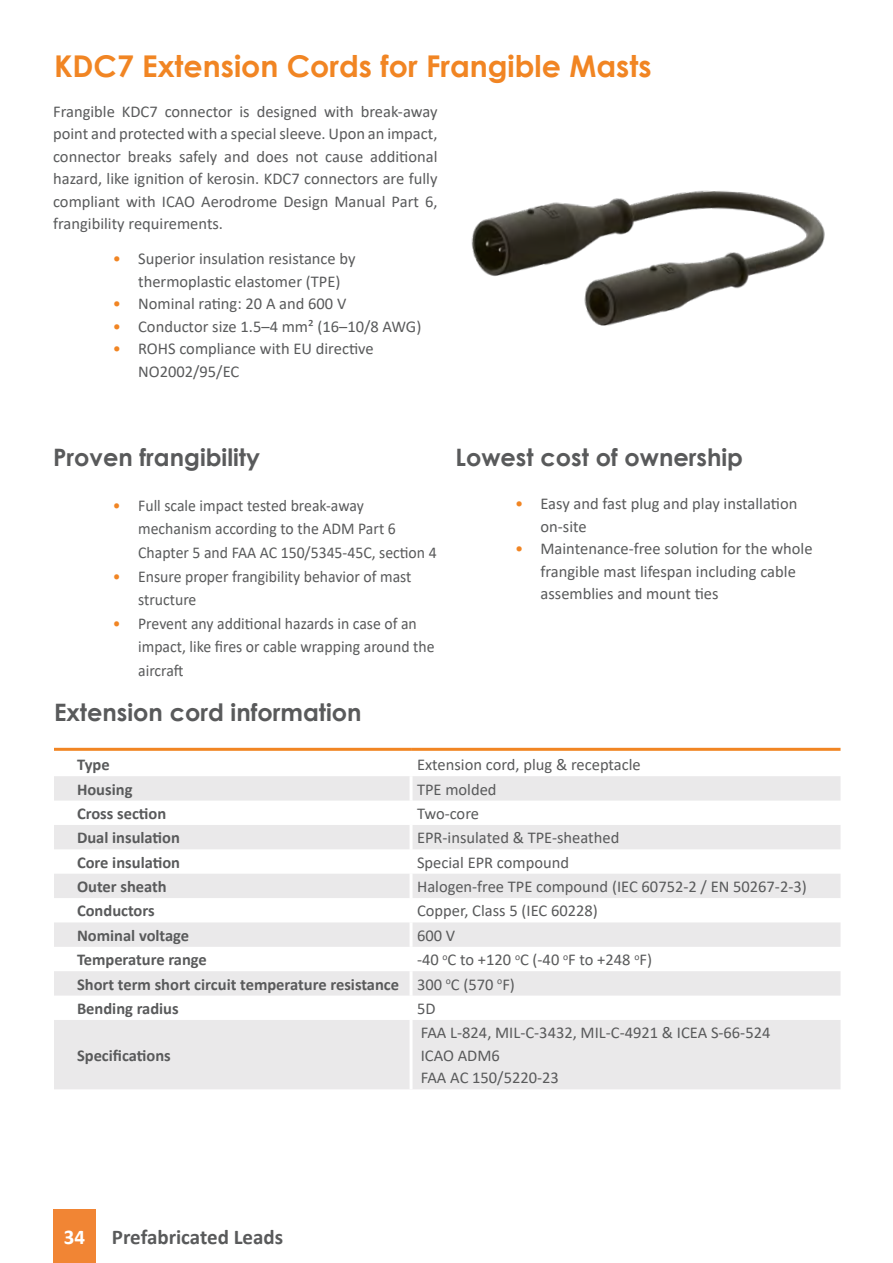
<style>
.page{position:relative;width:893px;height:1263px;background:#fff}
.page>*{position:absolute;margin:0;border:0;box-sizing:border-box;transform-origin:0 0}
.t1{font:700 30px "Century Gothic";color:#f18523}
.t2{font:700 24px "Century Gothic";color:#595a5b}
.t3{font:700 21px "Calibri";color:#595a5b}
.t4{font:700 21px "Calibri";color:#fff}
.t5{font:16.5px/22.5px "Calibri";color:#595a5b}
.t6{font:16.5px/23.7px "Calibri";color:#595a5b;scale:.95 1}
.t7{font:700 16.5px/24.3px "Calibri";color:#595a5b}
.s1{color:#f18523}
.s2{font-weight:400}
</style>
<div class="page">
<div style="left:53px;top:1209px;width:43px;height:54px;background:#f18534"></div>
<img style="left:471px;top:190px;width:354px;height:136px">
<svg style="left:54px;top:776px;width:786px;height:313px;fill:#eae9ea"></svg>
<hr style="left:410px;top:776px;width:3px;height:24px;background:#fff">
<hr style="left:410px;top:800px;width:3px;height:25px;background:#fff">
<hr style="left:410px;top:825px;width:3px;height:24px;background:#fff">
<hr style="left:410px;top:849px;width:3px;height:25px;background:#fff">
<hr style="left:410px;top:874px;width:3px;height:24px;background:#fff">
<hr style="left:410px;top:898px;width:3px;height:24px;background:#fff">
<hr style="left:410px;top:922px;width:3px;height:25px;background:#fff">
<hr style="left:410px;top:947px;width:3px;height:24px;background:#fff">
<hr style="left:410px;top:971px;width:3px;height:24px;background:#fff">
<hr style="left:410px;top:995px;width:3px;height:25px;background:#fff">
<hr style="left:410px;top:1020px;width:3px;height:69px;background:#fff">
<hr style="left:54px;top:748px;width:357px;height:3px;background:#f18523">
<hr style="left:411px;top:748px;width:429px;height:3px;background:#f18523">
<h1 class="t1" style="left:54px;top:43px;width:599px">KDC7 Extension Cords for Frangible Masts</h1>
<p class="t5" style="left:53px;top:99px;width:386px;text-align:justify">Frangible KDC7 connector is designed with break-away point and protected with a special sleeve. Upon an impact, connector breaks safely and does not cause additional hazard, like ignition of kerosin. KDC7 connectors are fully compliant with ICAO Aerodrome Design Manual Part 6, frangibility requirements.</p>
<p class="t5" style="left:138px;top:247px;width:219px;text-indent:-25px"><span class="s1">•</span> Superior insulation resistance by thermoplastic elastomer (TPE)</p>
<p class="t5" style="left:113px;top:292px;width:235px"><span class="s1">•</span> Nominal rating: 20 A and 600 V</p>
<p class="t5" style="left:113px;top:315px;width:310px"><span class="s1">•</span> Conductor size 1.5–4 mm² (16–10/8 AWG)</p>
<p class="t5" style="left:138px;top:337px;width:237px;text-indent:-25px"><span class="s1">•</span> ROHS compliance with EU directive<br>NO2002/95/EC</p>
<h2 class="t2" style="left:53px;top:439px;width:208px">Proven frangibility</h2>
<p class="t6" style="left:138px;top:493px;width:316px;text-indent:-25px"><span class="s1">•</span> Full scale impact tested break-away mechanism according to the ADM Part 6<br>Chapter 5 and FAA AC 150/5345-45C, section 4</p>
<p class="t6" style="left:138px;top:564px;width:289px;text-indent:-25px"><span class="s1">•</span> Ensure proper frangibility behavior of mast structure</p>
<p class="t6" style="left:138px;top:611px;width:313px;text-indent:-25px"><span class="s1">•</span> Prevent any additional hazards in case of an impact, like fires or cable wrapping around the aircraft</p>
<h2 class="t2" style="left:455px;top:439px;width:289px">Lowest cost of ownership</h2>
<p class="t5" style="left:540px;top:492px;width:258px;text-indent:-25px"><span class="s1">•</span> Easy and fast plug and play installation on-site</p>
<p class="t5" style="left:540px;top:537px;width:273px;text-indent:-25px"><span class="s1">•</span> Maintenance-free solution for the whole frangible mast lifespan including cable assemblies and mount ties</p>
<h2 class="t2" style="left:54px;top:694px;width:309px">Extension cord information</h2>
<p class="t7" style="left:77px;top:752px;width:34px">Type</p>
<p class="t5" style="left:417px;top:753px;width:225px">Extension cord, plug &amp; receptacle</p>
<p class="t7" style="left:77px;top:777px;width:57px">Housing</p>
<p class="t5" style="left:417px;top:777px;width:81px">TPE molded</p>
<p class="t7" style="left:77px;top:801px;width:91px">Cross section</p>
<p class="t5" style="left:417px;top:802px;width:64px">Two-core</p>
<p class="t7" style="left:77px;top:825px;width:104px">Dual insulation</p>
<p class="t5" style="left:417px;top:826px;width:204px">EPR-insulated &amp; TPE-sheathed</p>
<p class="t7" style="left:77px;top:850px;width:105px">Core insulation</p>
<p class="t5" style="left:417px;top:850px;width:153px">Special EPR compound</p>
<p class="t7" style="left:77px;top:874px;width:91px">Outer sheath</p>
<p class="t5" style="left:417px;top:875px;width:391px">Halogen-free TPE compound (IEC 60752-2 / EN 50267-2-3)</p>
<p class="t7" style="left:77px;top:898px;width:79px">Conductors</p>
<p class="t5" style="left:417px;top:899px;width:182px">Copper, Class 5 (IEC 60228)</p>
<p class="t7" style="left:77px;top:923px;width:114px">Nominal voltage</p>
<p class="t5" style="left:417px;top:924px;width:40px">600 V</p>
<p class="t7" style="left:77px;top:947px;width:131px">Temperature range</p>
<p class="t7" style="left:77px;top:947px;width:576px;text-indent:340px"><span class="s2">-40</span> <sup>o</sup><span class="s2">C to +120</span> <sup>o</sup><span class="s2">C (-40</span> <sup>o</sup><span class="s2">F to +248</span> <sup>o</sup><span class="s2">F)<br></span>Short term short circuit temperature resistance <span class="s2">300</span> <sup>o</sup><span class="s2">C (570</span> <sup>o</sup><span class="s2">F)<br></span>Bending radius</p>
<p class="t5" style="left:417px;top:997px;width:20px">5D</p>
<p class="t7" style="left:77px;top:1043px;width:95px">Specifications</p>
<p class="t4" style="left:64px;top:1222px;width:23px">34</p>
<p class="t3" style="left:112px;top:1222px;width:173px">Prefabricated Leads</p>
<p class="t5" style="left:421px;top:1021px;width:351px">FAA L-824, MIL-C-3432, MIL-C-4921 &amp; ICEA S-66-524<br>ICAO ADM6<br>FAA AC 150/5220-23</p>
</div>
